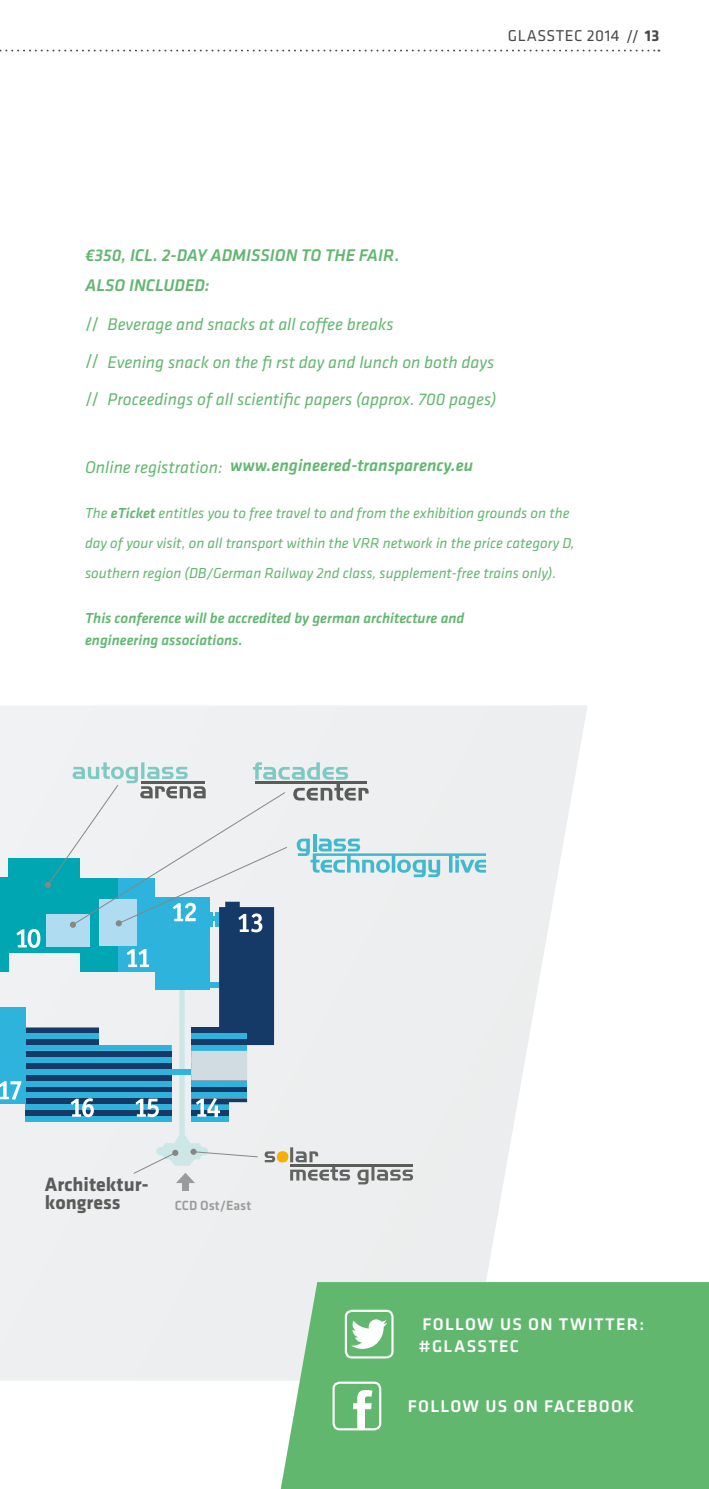
<style>
.page{position:relative;width:709px;height:1489px;background:#fff}
.page>*{position:absolute;margin:0;border:0;box-sizing:border-box;transform-origin:0 0}
.t1{font:700 20px/17.8px "Klavika";color:#5b5b5a}
.t2{font:italic 17.5px/37.5px "Klavika";color:#62b76f}
.t3{font:italic 500 17.5px/30px "Klavika";color:#62b76f}
.t4{font:500 17.5px/22.5px "Klavika";letter-spacing:.075em;color:#fff}
.t5{font:16.25px "Klavika";letter-spacing:.03em;color:#494948}
.t6{font:italic 15px/30px "Klavika";color:#62b76f}
.t7{font:italic 500 15px/22.5px "Klavika";color:#62b76f}
.t8{font:500 13.75px "Klavika";color:#9a9b9b}
.s1{font-weight:700}
.s2{font-style:normal}
.s3{font-weight:400}
.s4{font-weight:500}
</style>
<div class="page">
<svg style="left:0;top:705px;width:587px;height:675px"></svg>
<div style="left:281px;top:1281px;width:428px;height:207px;background:#62b76f"></div>
<svg style="left:351px;top:1319px;width:36px;height:29px"></svg>
<div style="left:345px;top:1309px;width:48px;height:49px;border:2px solid #fff;border-radius:6px"></div>
<div style="left:332px;top:1381px;width:49px;height:49px;border:2px solid #fff;border-radius:6px"></div>
<svg style="left:353px;top:1389px;width:19px;height:40px"></svg>
<svg style="left:0;top:50px;width:659px;height:1px"></svg>
<svg style="left:0;top:762px;width:486px;height:424px;background:#bdd6df"></svg>
<div style="left:182px;top:1181px;width:7px;height:9px;background:#9a9b9b"></div>
<p class="t5" style="left:508px;top:25px;width:153px">GLASSTEC 2014 // <span class="s1">13</span></p>
<p class="t3" style="left:85px;top:240px;width:316px">€350, ICL. 2-DAY ADMISSION TO THE FAIR.<br>ALSO INCLUDED:</p>
<p class="t2" style="left:85px;top:305px;width:413px"><span class="s2">//</span> Beverage and snacks at all coffee breaks<br><span class="s2">//</span> Evening snack on the fi rst day and lunch on both days <span class="s2">//</span> Proceedings of all scientific papers (approx. 700 pages)</p>
<p class="t3" style="left:85px;top:450px;width:390px"><span class="s3">Online registration:</span> www.engineered-transparency.eu</p>
<p class="t6" style="left:85px;top:497px;width:491px">The <span class="s4">eTicket</span> entitles you to free travel to and from the exhibition grounds on the day of your visit, on all transport within the VRR network in the price category D, southern region (DB/German Railway 2nd class, supplement-free trains only).</p>
<p class="t7" style="left:85px;top:606px;width:381px">This conference will be accredited by german architecture and engineering associations.</p>
<h1 class="t1" style="left:45px;top:1174px;width:105px">Architektur&shy;kongress</h1>
<p class="t8" style="left:175px;top:1195px;width:78px">CCD Ost/East</p>
<p class="t4" style="left:418px;top:1312px;width:227px">FOLLOW US ON TWITTER: #GLASSTEC</p>
<p class="t4" style="left:408px;top:1394px;width:228px">FOLLOW US ON FACEBOOK</p>
</div>
